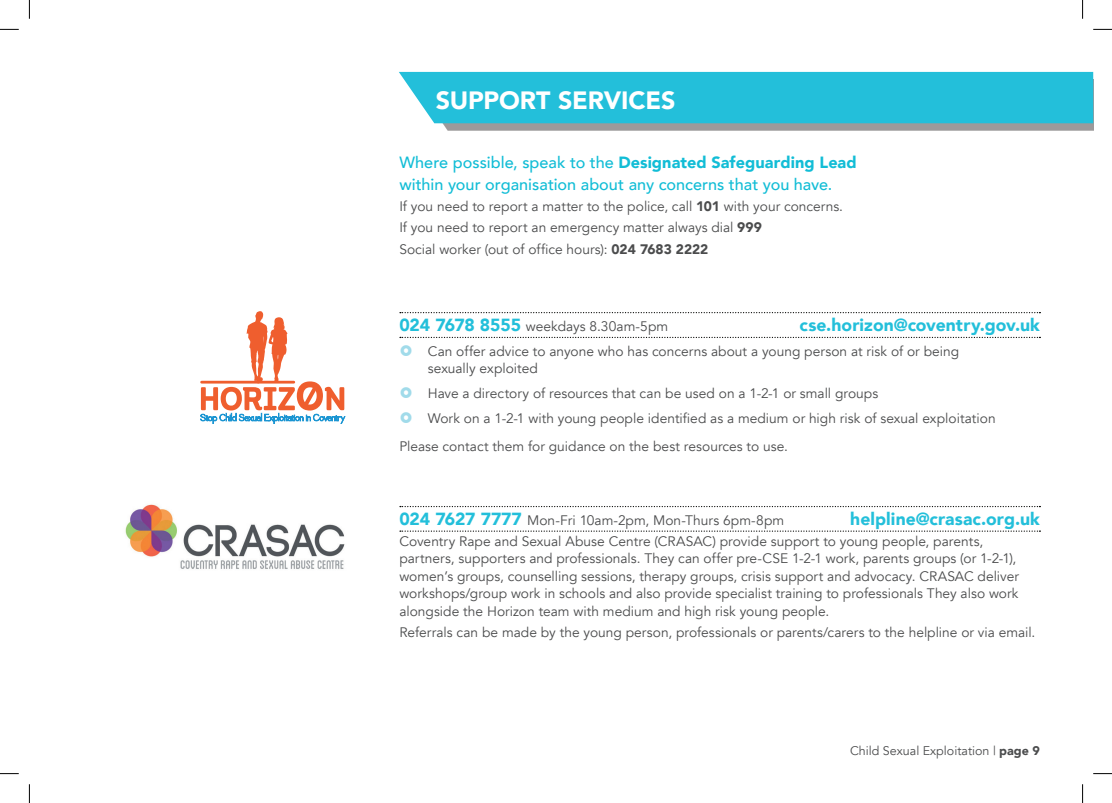
<style>
.page{position:relative;width:1112px;height:803px;background:#fff}
.page>*{position:absolute;margin:0;border:0;box-sizing:border-box;transform-origin:0 0}
.t1{font:900 25px "Avenir";letter-spacing:-.005em;color:#fff}
.t2{font:900 17.5px "Avenir";letter-spacing:.005em;color:#23bfda}
.t3{font:500 16.25px/22.5px "Avenir";color:#12bdd6}
.t4{font:13.75px/17.5px "Avenir";color:#4b4c4d}
.t5{font:12.5px "Avenir";color:#4b4c4d}
.s1{font-weight:900}
.s2{font-weight:900;font-size:17.5px;color:#23bfda}
</style>
<div class="page">
<svg style="left:400px;top:312px;width:640px;height:1px"></svg>
<svg style="left:400px;top:337px;width:640px;height:1px"></svg>
<svg style="left:400px;top:506px;width:640px;height:1px"></svg>
<svg style="left:400px;top:530px;width:640px;height:2px"></svg>
<img style="left:125px;top:504px;width:220px;height:65px">
<div style="left:413px;top:79px;width:679px;height:51px;background:#231f20;opacity:.45"></div>
<div style="left:399px;top:72px;width:693px;height:51px;background:#23bfda"></div>
<svg style="left:200px;top:311px;width:145px;height:113px"></svg>
<svg style="left:0;top:29px;width:19px;height:1px"></svg>
<svg style="left:1093px;top:29px;width:18px;height:1px"></svg>
<svg style="left:0;top:773px;width:19px;height:1px"></svg>
<svg style="left:1093px;top:773px;width:18px;height:1px"></svg>
<svg style="left:29px;top:0;width:1px;height:19px"></svg>
<svg style="left:29px;top:784px;width:1px;height:19px"></svg>
<svg style="left:1082px;top:0;width:1px;height:19px"></svg>
<svg style="left:1082px;top:784px;width:1px;height:19px"></svg>
<h1 class="t1" style="left:435px;top:79px;width:241px">SUPPORT SERVICES</h1>
<p class="t3" style="left:399px;top:150px;width:459px">Where possible, speak to the <span class="s1">Designated Safeguarding Lead </span>within your organisation about any concerns that you have.</p>
<p class="t4" style="left:399px;top:196px;width:445px;line-height:21px">If you need to report a matter to the police, call <span class="s1">101</span> with your concerns.<br>If you need to report an emergency matter always dial <span class="s1">999<br></span>Social worker (out of office hours): <span class="s1">024 7683 2222</span></p>
<p class="t4" style="left:399px;top:318px;width:270px"><span class="s2">024 7678 8555</span> weekdays 8.30am-5pm</p>
<p class="t2" style="left:799px;top:310px;width:242px">cse.horizon@coventry.gov.uk</p>
<p class="t4" style="left:427px;top:342px;width:532px">Can offer advice to anyone who has concerns about a young person at risk of or being sexually exploited</p>
<p class="t4" style="left:427px;top:381px;width:569px;line-height:24.8px">Have a directory of resources that can be used on a 1-2-1 or small groups<br>Work on a 1-2-1 with young people identified as a medium or high risk of sexual exploitation</p>
<p class="t4" style="left:399px;top:438px;width:390px">Please contact them for guidance on the best resources to use.</p>
<p class="t4" style="left:399px;top:512px;width:386px"><span class="s2">024 7627 7777</span> Mon-Fri 10am-2pm, Mon-Thurs 6pm-8pm</p>
<p class="t2" style="left:850px;top:504px;width:191px">helpline@crasac.org.uk</p>
<p class="t4" style="left:399px;top:533px;width:621px">Coventry Rape and Sexual Abuse Centre (CRASAC) provide support to young people, parents, partners, supporters and professionals. They can offer pre-CSE 1-2-1 work, parents groups (or 1-2-1), women’s groups, counselling sessions, therapy groups, crisis support and advocacy. CRASAC deliver workshops/group work in schools and also provide specialist training to professionals They also work alongside the Horizon team with medium and high risk young people.</p>
<p class="t4" style="left:399px;top:624px;width:637px">Referrals can be made by the young person, professionals or parents/carers to the helpline or via email.</p>
<p class="t5" style="left:849px;top:743px;width:191px">Child Sexual Exploitation | <span class="s1">page 9</span></p>
</div>
